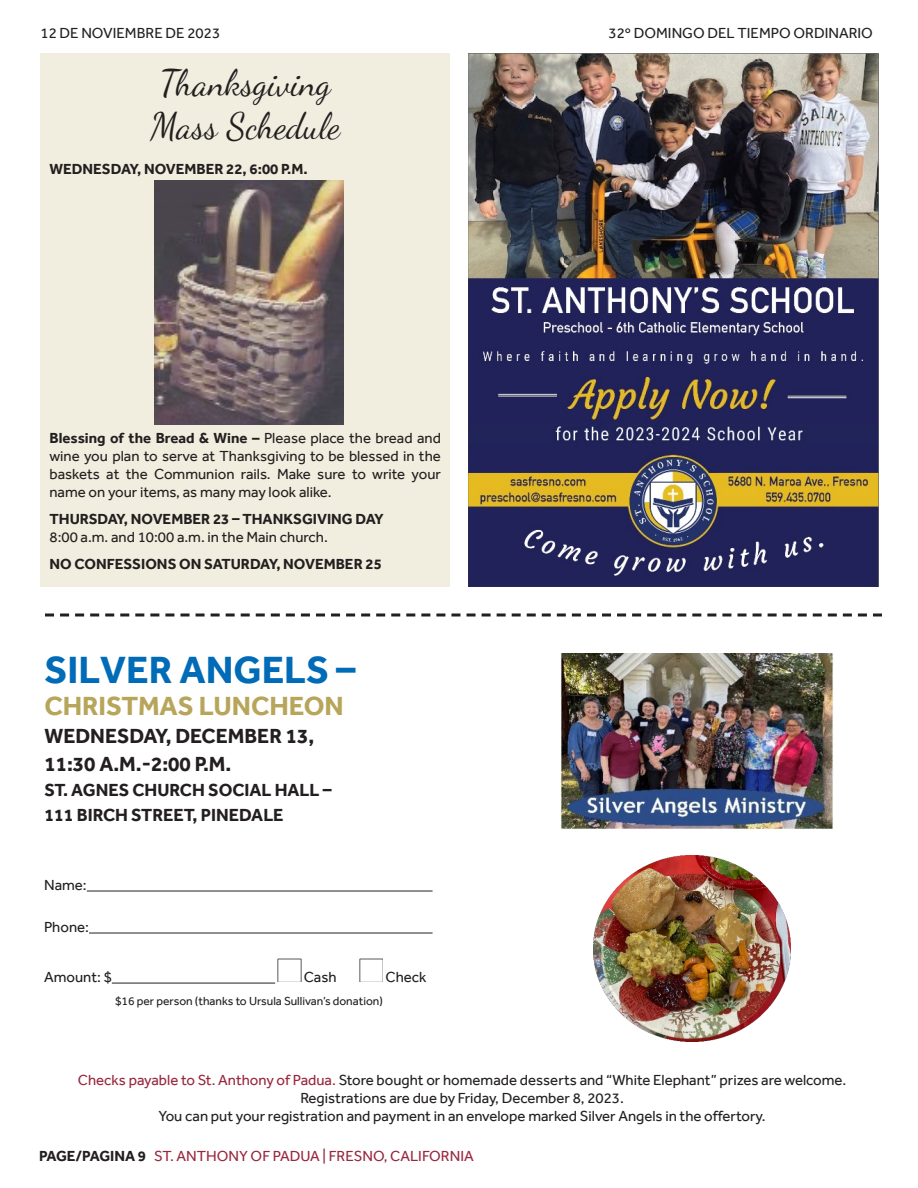
<style>
.page{position:relative;width:918px;height:1188px;background:#fff}
.page>*{position:absolute;margin:0;border:0;box-sizing:border-box;transform-origin:0 0}
.t1{font:700 39px "Effra";color:#006bb6}
.t2{font:36px "Dancing Script";color:#231f20}
.t3{font:700 27px "Effra";color:#b7a55a}
.t4{font:700 21px "Effra";color:#231f20}
.t5{font:700 18px "Effra";color:#231f20}
.t6{font:15px/18px "Effra";color:#231f20;text-align:center}
.t7{font:700 15px "Effra";color:#231f20}
.t8{font:15px "Effra";color:#98273e}
.t9{font:12px "Effra";color:#231f20}
.s1{font-weight:700}
.s2{color:#98273e}
.s3{font-weight:700;color:#231f20}
</style>
<div class="page">
<svg style="left:45px;top:614px;width:837px;height:2px"></svg>
<hr style="left:87px;top:891px;width:346px;height:1px;background:#231f20">
<hr style="left:89px;top:933px;width:344px;height:1px;background:#231f20">
<hr style="left:112px;top:983px;width:163px;height:1px;background:#231f20">
<img style="left:278px;top:959px;width:23px;height:23px">
<img style="left:360px;top:959px;width:23px;height:23px">
<img style="left:560px;top:654px;width:273px;height:175px">
<img style="left:468px;top:53px;width:410px;height:534px">
<img style="left:593px;top:856px;width:197px;height:186px">
<div style="left:40px;top:53px;width:410px;height:534px;background:#f1eedf"></div>
<img style="left:154px;top:180px;width:190px;height:245px">
<p class="t6" style="left:40px;top:24px;width:181px">12 DE NOVIEMBRE DE 2023</p>
<p class="t6" style="left:609px;top:24px;width:266px">32º DOMINGO DEL TIEMPO ORDINARIO</p>
<p class="t2" style="left:160px;top:56px;width:173px">Thanksgiving</p>
<p class="t2" style="left:150px;top:99px;width:191px">Mass Schedule</p>
<p class="t7" style="left:50px;top:160px;width:260px">WEDNESDAY, NOVEMBER 22, 6:00 P.M.</p>
<p class="t6" style="left:50px;top:428px;width:393px;text-align:justify"><span class="s1">Blessing of the Bread &amp; Wine –</span> Please place the bread and wine you plan to serve at Thanksgiving to be blessed in the baskets at the Communion rails. Make sure to write your name on your items, as many may look alike.</p>
<p class="t6" style="left:50px;top:509px;width:336px;text-align:left"><span class="s1">THURSDAY, NOVEMBER 23 – THANKSGIVING DAY<br></span>8:00 a.m. and 10:00 a.m. in the Main church.</p>
<p class="t7" style="left:50px;top:555px;width:334px">NO CONFESSIONS ON SATURDAY, NOVEMBER 25</p>
<p class="t1" style="left:44px;top:646px;width:313px">SILVER ANGELS –</p>
<p class="t3" style="left:44px;top:690px;width:301px">CHRISTMAS LUNCHEON</p>
<p class="t4" style="left:44px;top:724px;width:271px">WEDNESDAY, DECEMBER 13,</p>
<p class="t4" style="left:44px;top:752px;width:189px">11:30 A.M.-2:00 P.M.</p>
<p class="t5" style="left:44px;top:779px;width:289px">ST. AGNES CHURCH SOCIAL HALL –</p>
<p class="t5" style="left:44px;top:804px;width:241px">111 BIRCH STREET, PINEDALE</p>
<p class="t6" style="left:44px;top:875px;width:44px">Name:</p>
<p class="t6" style="left:44px;top:917px;width:46px">Phone:</p>
<p class="t6" style="left:44px;top:967px;width:69px">Amount: $</p>
<p class="t6" style="left:304px;top:967px;width:34px">Cash</p>
<p class="t6" style="left:386px;top:967px;width:43px">Check</p>
<p class="t9" style="left:115px;top:994px;width:269px">$16 per person (thanks to Ursula Sullivan’s donation)</p>
<p class="t6" style="left:78px;top:1071px;width:770px"><span class="s2">Checks payable to St. Anthony of Padua.</span> Store bought or homemade desserts and “White Elephant” prizes are welcome.<br>Registrations are due by Friday, December 8, 2023.</p>
<p class="t6" style="left:159px;top:1107px;width:609px">You can put your registration and payment in an envelope marked Silver Angels in the offertory.</p>
<p class="t8" style="left:39px;top:1147px;width:436px"><span class="s3">PAGE/PAGINA 9</span> ST. ANTHONY OF PADUA | FRESNO, CALIFORNIA</p>
</div>
